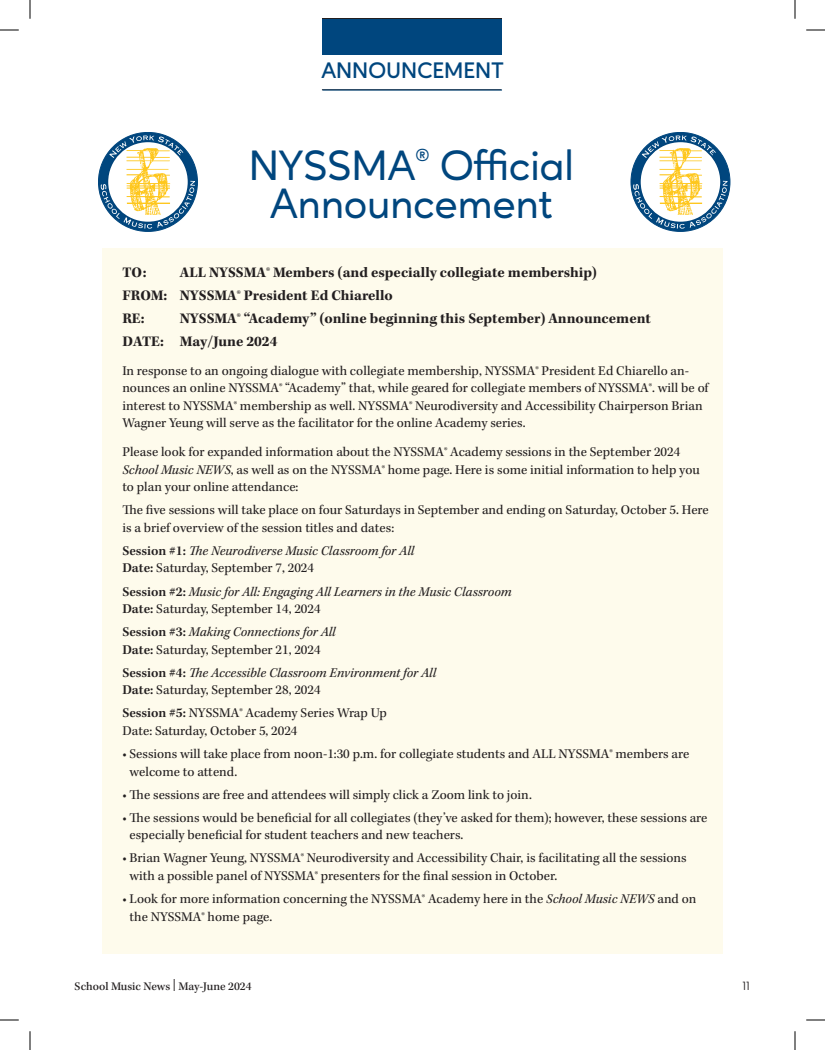
<style>
.page{position:relative;width:825px;height:1050px;background:#fff}
.page>*{position:absolute;margin:0;border:0;box-sizing:border-box;transform-origin:0 0}
.t1{font:500 42.5px/37.5px "Ageo";color:#00467e}
.t2{font:600 22.5px "Ageo";color:#00467e}
.t3{font:500 17.5px "Ageo";color:#00467e}
.t4{font:700 15px/23.1px "Kepler Std";color:#231f20}
.t5{font:13.75px/17.5px "Kepler Std";color:#231f20}
.t6{font:italic 13.75px/17.5px "Kepler Std";color:#231f20}
.t7{font:500 12px "Kepler Std";color:#231f20}
.t8{font:12px "Ageo";color:#231f20}
.s1{font-style:italic}
.s2{font-weight:600;font-style:normal}
.s3{font-style:normal}
.s4{font-weight:600}
</style>
<div class="page">
<hr style="left:322px;top:89px;width:179px;height:1px;background:#231f20">
<div style="left:322px;top:19px;width:180px;height:35px;background:#00467e"></div>
<hr style="left:322px;top:90px;width:180px;height:1px;background:#00467e">
<div style="left:98px;top:132px;width:99px;height:99px;background:#00467e;border-radius:50%"></div>
<svg style="left:109px;top:135px;width:74px;height:23px"></svg>
<svg style="left:101px;top:181px;width:94px;height:48px"></svg>
<div style="left:107px;top:141px;width:81px;height:81px;background:#fff;border-radius:50%"></div>
<div style="left:107px;top:141px;width:82px;height:82px;border:2px solid #00447b;border-radius:50%"></div>
<img style="left:127px;top:149px;width:46px;height:71px">
<div style="left:102px;top:249px;width:621px;height:705px;background:#fefbec"></div>
<div style="left:631px;top:132px;width:99px;height:99px;background:#00467e;border-radius:50%"></div>
<svg style="left:642px;top:135px;width:74px;height:23px"></svg>
<svg style="left:633px;top:181px;width:95px;height:48px"></svg>
<div style="left:640px;top:141px;width:81px;height:81px;background:#fff;border-radius:50%"></div>
<div style="left:639px;top:141px;width:83px;height:82px;border:2px solid #00447b;border-radius:50%"></div>
<img style="left:659px;top:149px;width:47px;height:71px">
<svg style="left:0;top:29px;width:19px;height:2px"></svg>
<svg style="left:806px;top:29px;width:19px;height:2px"></svg>
<svg style="left:0;top:1019px;width:19px;height:2px"></svg>
<svg style="left:806px;top:1019px;width:19px;height:2px"></svg>
<svg style="left:29px;top:0;width:2px;height:19px"></svg>
<svg style="left:29px;top:1031px;width:2px;height:19px"></svg>
<svg style="left:794px;top:0;width:2px;height:19px"></svg>
<svg style="left:794px;top:1031px;width:2px;height:19px"></svg>
<h2 class="t2" style="left:321px;top:58px;width:184px">ANNOUNCEMENT</h2>
<h1 class="t1" style="left:270px;top:147px;width:305px;text-indent:170px">Official<br>Announcement</h1>
<h1 class="t1" style="left:249px;top:147px;width:168px">NYSSMA</h1>
<p class="t3" style="left:415px;top:145px;width:16px">®</p>
<p class="t4" style="left:122px;top:261px;width:476px;text-indent:57px">ALL NYSSMA® Members (and especially collegiate membership)<br>FROM: NYSSMA® President Ed Chiarello<br>RE:</p>
<p class="t4" style="left:122px;top:261px;width:26px">TO:</p>
<p class="t4" style="left:122px;top:307px;width:530px;text-indent:57px">NYSSMA® “Academy” (online beginning this September) Announcement<br>DATE: May/June 2024</p>
<p class="t5" style="left:122px;top:362px;width:588px">In response to an ongoing dialogue with collegiate membership, NYSSMA® President Ed Chiarello an&shy;nounces an online NYSSMA® “Academy” that, while geared for collegiate members of NYSSMA®. will be of interest to NYSSMA® membership as well. NYSSMA® Neurodiversity and Accessibility Chairperson Brian Wagner Yeung will serve as the facilitator for the online Academy series.</p>
<p class="t5" style="left:122px;top:444px;width:579px">Please look for expanded information about the NYSSMA® Academy sessions in the September 2024<br><span class="s1">School Music NEWS</span>, as well as on the NYSSMA® home page. Here is some initial information to help you to plan your online attendance:</p>
<p class="t5" style="left:122px;top:502px;width:588px">The five sessions will take place on four Saturdays in September and ending on Saturday, October 5. Here is a brief overview of the session titles and dates:</p>
<p class="t6" style="left:122px;top:542px;width:293px"><span class="s2">Session #1:</span> The Neurodiverse Music Classroom for All<br><span class="s2">Date:</span> <span class="s3">Saturday, September 7, 2024</span></p>
<p class="t6" style="left:122px;top:583px;width:391px"><span class="s2">Session #2:</span> Music for All: Engaging All Learners in the Music Classroom<br><span class="s2">Date:</span> <span class="s3">Saturday, September 14, 2024</span></p>
<p class="t5" style="left:122px;top:624px;width:215px"><span class="s4">Session #3:</span> <span class="s1">Making Connections for All<br></span><span class="s4">Date:</span> Saturday, September 21, 2024</p>
<p class="t6" style="left:122px;top:664px;width:315px"><span class="s2">Session #4:</span> The Accessible Classroom Environment for All<br><span class="s2">Date:</span> <span class="s3">Saturday, September 28, 2024</span></p>
<p class="t5" style="left:122px;top:705px;width:266px"><span class="s4">Session #5:</span> NYSSMA® Academy Series Wrap Up<br>Date: Saturday, October 5, 2024</p>
<p class="t5" style="left:130px;top:746px;width:561px;text-indent:-7px">• Sessions will take place from noon-1:30 p.m. for collegiate students and ALL NYSSMA® members are welcome to attend.</p>
<p class="t5" style="left:122px;top:786px;width:411px">• The sessions are free and attendees will simply click a Zoom link to join.</p>
<p class="t5" style="left:130px;top:809px;width:579px;text-indent:-7px">• The sessions would be beneficial for all collegiates (they’ve asked for them); however, these sessions are especially beneficial for student teachers and new teachers.</p>
<p class="t5" style="left:130px;top:850px;width:559px;text-indent:-7px">• Brian Wagner Yeung, NYSSMA® Neurodiversity and Accessibility Chair, is facilitating all the sessions with a possible panel of NYSSMA® presenters for the final session in October.</p>
<p class="t5" style="left:130px;top:891px;width:568px;text-indent:-7px">• Look for more information concerning the NYSSMA® Academy here in the <span class="s1">School Music NEWS</span> and on the NYSSMA® home page.</p>
<p class="t7" style="left:75px;top:979px;width:178px">School Music News | May-June 2024</p>
<p class="t8" style="left:742px;top:979px;width:9px">11</p>
</div>
